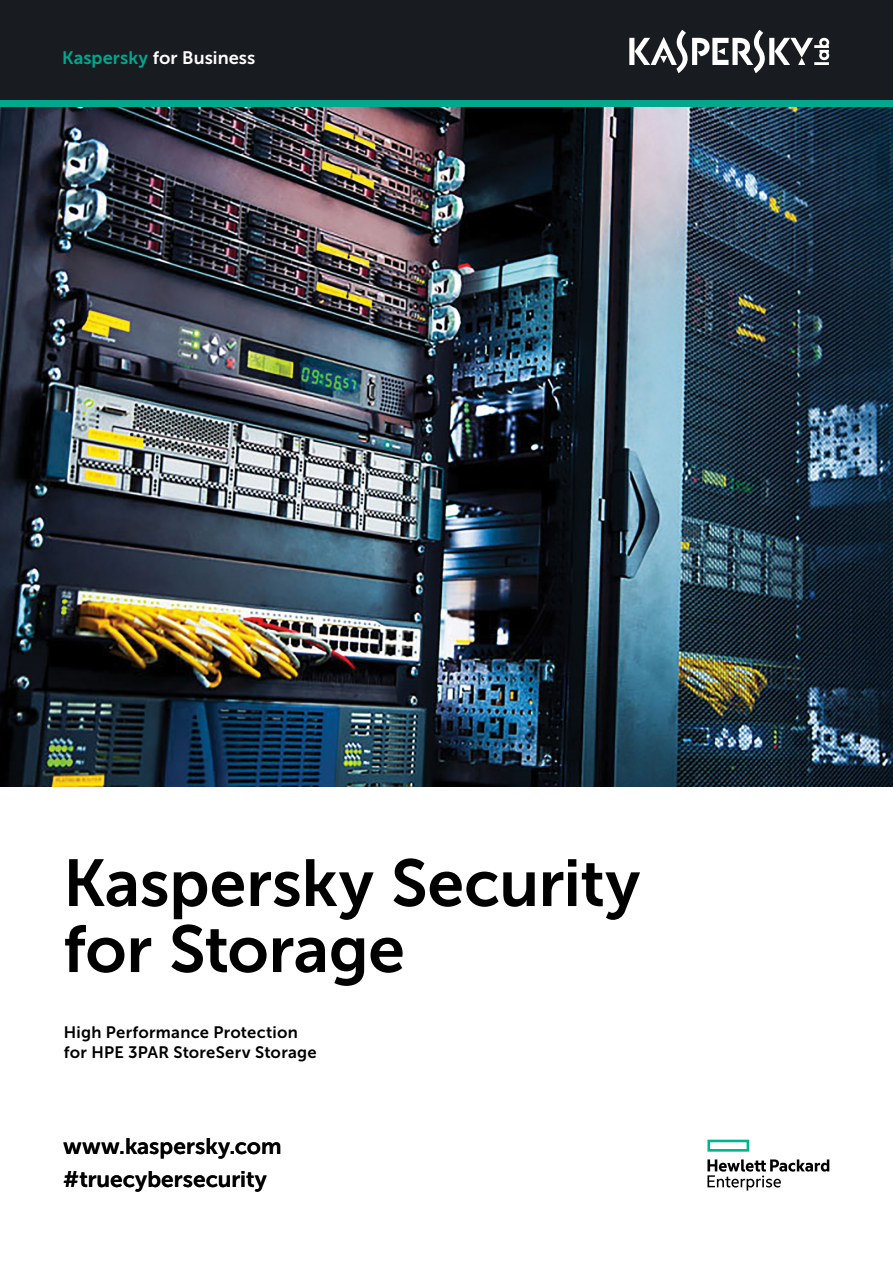
<style>
.page{position:relative;width:893px;height:1263px;background:#fff}
.page>*{position:absolute;margin:0;border:0;box-sizing:border-box;transform-origin:0 0}
.t1{font:66px/66px "Museo Sans Cyrl 700";letter-spacing:-.01em;color:#000}
.t2{font:22.5px/33px "Museo Sans Cyrl 700";color:#000}
.t3{font:18px "Museo Sans Cyrl 700";color:#fff}
.t4{font:16.5px/19.8px "Museo Sans Cyrl 700";letter-spacing:.015em;color:#000}
.s1{color:#00a88e}
</style>
<div class="page">
<img style="left:0;top:106px;width:893px;height:680px">
<div style="left:0;top:0;width:893px;height:100px;background:#181b20"></div>
<div style="left:0;top:100px;width:893px;height:6px;background:#00a88e"></div>
<svg style="left:707px;top:1140px;width:42px;height:11px"></svg>
<svg style="left:707px;top:1159px;width:122px;height:31px"></svg>
<svg style="left:629px;top:30px;width:200px;height:43px"></svg>
<p class="t3" style="left:62px;top:48px;width:195px"><span class="s1">Kaspersky</span> for Business</p>
<h1 class="t1" style="left:63px;top:850px;width:580px">Kaspersky Security for Storage</h1>
<p class="t4" style="left:64px;top:1023px;width:254px">High Performance Protection for HPE 3PAR StoreServ Storage</p>
<h2 class="t2" style="left:63px;top:1129px;width:220px">www.kaspersky.com #truecybersecurity</h2>
</div>
